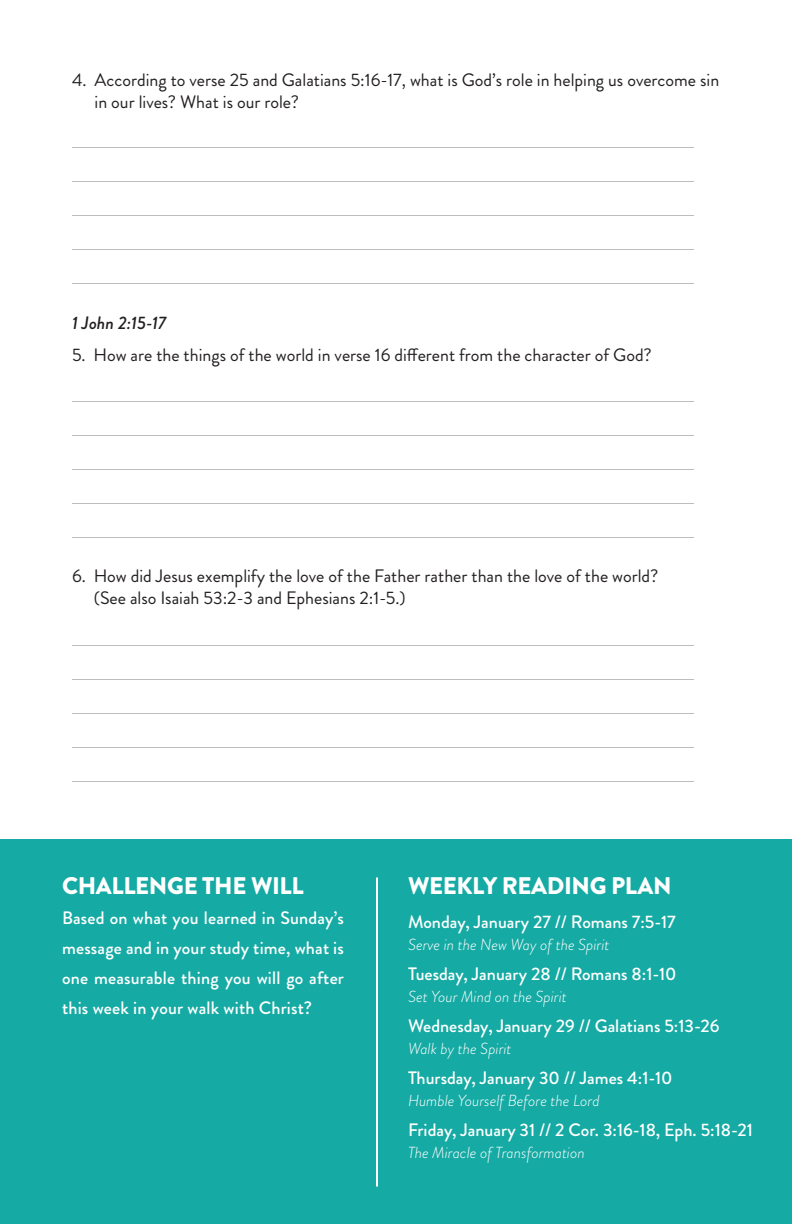
<style>
.page{position:relative;width:792px;height:1224px;background:#fff}
.page>*{position:absolute;margin:0;border:0;box-sizing:border-box;transform-origin:0 0}
.t1{font:900 24px "Brandon Grotesque";letter-spacing:-.015em;color:#fff}
.t2{font:500 18px/30px "Brandon Grotesque";color:#fff;text-align:justify}
.t3{font:18px/21.6px "Brandon Grotesque";color:#231f20}
.t4{font:italic 500 18px "Brandon Grotesque";color:#231f20}
.t5{font:italic 300 16px "Brandon Grotesque";color:#fff}
</style>
<div class="page">
<div style="left:0;top:840px;width:792px;height:384px;background:#16aaa4"></div>
<hr style="left:376px;top:877px;width:2px;height:310px;background:#fff">
<hr style="left:72px;top:147px;width:622px;height:1px;background:#bcbdc0">
<hr style="left:72px;top:181px;width:622px;height:1px;background:#bcbdc0">
<hr style="left:72px;top:215px;width:622px;height:1px;background:#bcbdc0">
<hr style="left:72px;top:249px;width:622px;height:1px;background:#bcbdc0">
<hr style="left:72px;top:283px;width:622px;height:1px;background:#bcbdc0">
<hr style="left:72px;top:645px;width:622px;height:1px;background:#bcbdc0">
<hr style="left:72px;top:679px;width:622px;height:1px;background:#bcbdc0">
<hr style="left:72px;top:713px;width:622px;height:1px;background:#bcbdc0">
<hr style="left:72px;top:747px;width:622px;height:1px;background:#bcbdc0">
<hr style="left:72px;top:781px;width:622px;height:1px;background:#bcbdc0">
<hr style="left:72px;top:401px;width:622px;height:1px;background:#bcbdc0">
<hr style="left:72px;top:435px;width:622px;height:1px;background:#bcbdc0">
<hr style="left:72px;top:469px;width:622px;height:1px;background:#bcbdc0">
<hr style="left:72px;top:503px;width:622px;height:1px;background:#bcbdc0">
<hr style="left:72px;top:537px;width:622px;height:1px;background:#bcbdc0">
<p class="t3" style="left:95px;top:69px;width:626px;text-indent:-23px">4. According to verse 25 and Galatians 5:16-17, what is God’s role in helping us overcome sin in our lives? What is our role?</p>
<p class="t4" style="left:72px;top:311px;width:96px">1 John 2:15-17</p>
<p class="t3" style="left:72px;top:344px;width:581px">5. How are the things of the world in verse 16 different from the character of God?</p>
<p class="t3" style="left:94px;top:565px;width:566px;text-indent:-22px">6. How did Jesus exemplify the love of the Father rather than the love of the world? (See also Isaiah 53:2-3 and Ephesians 2:1-5.)</p>
<p class="t1" style="left:62px;top:869px;width:243px">CHALLENGE THE WILL</p>
<p class="t2" style="left:62px;top:903px;width:284px">Based on what you learned in Sunday’s message and in your study time, what is one measurable thing you will go after this week in your walk with Christ?</p>
<p class="t1" style="left:408px;top:869px;width:265px">WEEKLY READING PLAN</p>
<p class="t2" style="left:408px;top:907px;width:269px">Monday, January 27 // Romans 7:5-17</p>
<p class="t5" style="left:408px;top:934px;width:203px">Serve in the New Way of the Spirit</p>
<p class="t2" style="left:408px;top:959px;width:270px">Tuesday, January 28 // Romans 8:1-10</p>
<p class="t5" style="left:408px;top:986px;width:160px">Set Your Mind on the Spirit</p>
<p class="t2" style="left:408px;top:1011px;width:313px">Wednesday, January 29 // Galatians 5:13-26</p>
<p class="t5" style="left:408px;top:1038px;width:105px">Walk by the Spirit</p>
<p class="t2" style="left:408px;top:1063px;width:266px">Thursday, January 30 // James 4:1-10</p>
<p class="t5" style="left:408px;top:1090px;width:193px">Humble Yourself Before the Lord</p>
<p class="t2" style="left:408px;top:1115px;width:347px">Friday, January 31 // 2 Cor. 3:16-18, Eph. 5:18-21</p>
<p class="t5" style="left:408px;top:1142px;width:178px">The Miracle of Transformation</p>
</div>
